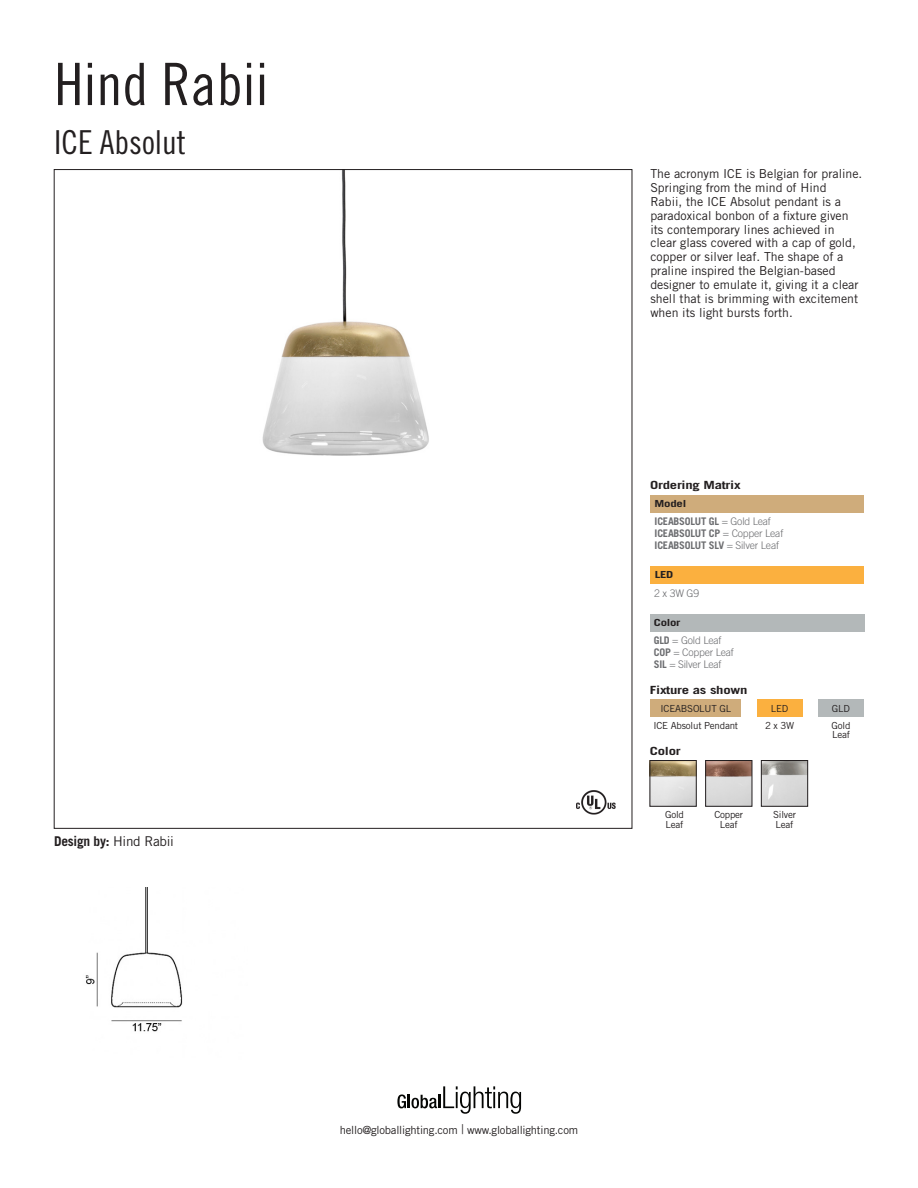
<style>
.page{position:relative;width:918px;height:1188px;background:#fff}
.page>*{position:absolute;margin:0;border:0;box-sizing:border-box;transform-origin:0 0}
.t1{font:58.5px "Trade Gothic LT Std Cn 18";color:#231f20}
.t2{font:33px "Trade Gothic LT Std Cn 18";color:#231f20}
.t3{font:700 13.5px "Trade Gothic LT Std";letter-spacing:-.02em;color:#231f20}
.t4{font:12.3px/13.8px "Trade Gothic LT Std";color:#231f20}
.t5{font:11.25px "Trade Gothic LT Std";letter-spacing:-.02em;color:#231f20}
.t6{font:700 11.25px "Trade Gothic LT Std";letter-spacing:-.02em;color:#231f20;scale:1.31 1}
.t7{font:700 10.5px "Trade Gothic LT Std";letter-spacing:-.02em;color:#6c6d70}
.t8{font:300 10.5px "Trade Gothic LT Std";letter-spacing:-.02em;color:#6c6d70}
.t9{font:9.75px/9px "Trade Gothic LT Std";letter-spacing:-.02em;color:#231f20}
.t10{font:700 9.75px "Trade Gothic LT Std";letter-spacing:-.02em;color:#231f20;scale:1.31 1}
.s1{font-weight:400}
.s2{font-weight:300}
.s3{font-weight:700}
.s4{font-weight:300;font-size:13.5px}
</style>
<div class="page">
<img style="left:262px;top:171px;width:167px;height:285px">
<div style="left:650px;top:495px;width:214px;height:18px;background:#cfac7b"></div>
<div style="left:650px;top:614px;width:214px;height:18px;background:#b3b8b9"></div>
<img style="left:652px;top:762px;width:42px;height:42px">
<div style="left:650px;top:760px;width:46px;height:46px;border:1px solid #231f20"></div>
<img style="left:707px;top:762px;width:43px;height:42px">
<div style="left:705px;top:760px;width:47px;height:46px;border:1px solid #231f20"></div>
<img style="left:763px;top:762px;width:43px;height:42px">
<div style="left:761px;top:760px;width:47px;height:46px;border:1px solid #231f20"></div>
<div style="left:650px;top:699px;width:91px;height:18px;background:#cfac7b"></div>
<div style="left:757px;top:699px;width:46px;height:18px;background:#fbb03f"></div>
<div style="left:818px;top:699px;width:46px;height:18px;background:#b3b8b9"></div>
<div style="left:650px;top:566px;width:214px;height:18px;background:#fbb03f"></div>
<svg style="left:397px;top:1086px;width:124px;height:28px"></svg>
<img style="left:576px;top:790px;width:40px;height:25px">
<img style="left:85px;top:888px;width:98px;height:144px">
<p class="t1" style="left:54px;top:49px;width:216px">Hind Rabii</p>
<p class="t2" style="left:54px;top:123px;width:133px">ICE Absolut</p>
<p class="t3" style="left:54px;top:833px;width:121px">Design by: <span class="s1">Hind Rabii</span></p>
<p class="t4" style="left:650px;top:167px;width:214px">The acronym ICE is Belgian for praline.<br>Springing from the mind of Hind<br>Rabii, the ICE Absolut pendant is a paradoxical bonbon of a fixture given its contemporary lines achieved in clear glass covered with a cap of gold, copper or silver leaf. The shape of a praline inspired the Belgian-based designer to emulate it, giving it a clear shell that is brimming with excitement when its light bursts forth.</p>
<p class="t6" style="left:650px;top:478px;width:71px">Ordering Matrix</p>
<p class="t10" style="left:655px;top:498px;width:26px">Model</p>
<p class="t7" style="left:655px;top:515px;width:118px">ICEABSOLUT GL <span class="s2">= Gold Leaf</span></p>
<p class="t7" style="left:655px;top:527px;width:130px">ICEABSOLUT CP <span class="s2">= Copper Leaf</span></p>
<p class="t7" style="left:655px;top:539px;width:126px">ICEABSOLUT SLV <span class="s2">= Silver Leaf</span></p>
<p class="t10" style="left:655px;top:568px;width:16px">LED</p>
<p class="t8" style="left:654px;top:587px;width:47px">2 x 3W G9</p>
<p class="t10" style="left:654px;top:617px;width:22px">Color</p>
<p class="t8" style="left:654px;top:634px;width:69px"><span class="s3">GLD</span> = Gold Leaf</p>
<p class="t8" style="left:654px;top:646px;width:81px"><span class="s3">COP</span> = Copper Leaf</p>
<p class="t8" style="left:654px;top:658px;width:69px"><span class="s3">SIL</span> = Silver Leaf</p>
<p class="t6" style="left:650px;top:683px;width:76px">Fixture as shown</p>
<p class="t9" style="left:661px;top:704px;width:72px">ICEABSOLUT GL</p>
<p class="t9" style="left:653px;top:721px;width:86px">ICE Absolut Pendant</p>
<p class="t9" style="left:765px;top:721px;width:31px">2 x 3W</p>
<p class="t9" style="left:771px;top:704px;width:19px">LED</p>
<p class="t6" style="left:650px;top:744px;width:25px">Color</p>
<p class="t9" style="left:665px;top:810px;width:20px">Gold</p>
<p class="t9" style="left:666px;top:820px;width:19px">Leaf</p>
<p class="t9" style="left:714px;top:810px;width:30px">Copper</p>
<p class="t9" style="left:720px;top:820px;width:19px">Leaf</p>
<p class="t9" style="left:773px;top:810px;width:24px">Silver</p>
<p class="t9" style="left:776px;top:820px;width:19px">Leaf</p>
<p class="t9" style="left:832px;top:704px;width:20px">GLD</p>
<p class="t9" style="left:832px;top:721px;width:20px">Gold<br>Leaf</p>
<p class="t5" style="left:340px;top:1123px;width:240px">hello@globallighting.com <span class="s4">|</span> www.globallighting.com</p>
</div>
